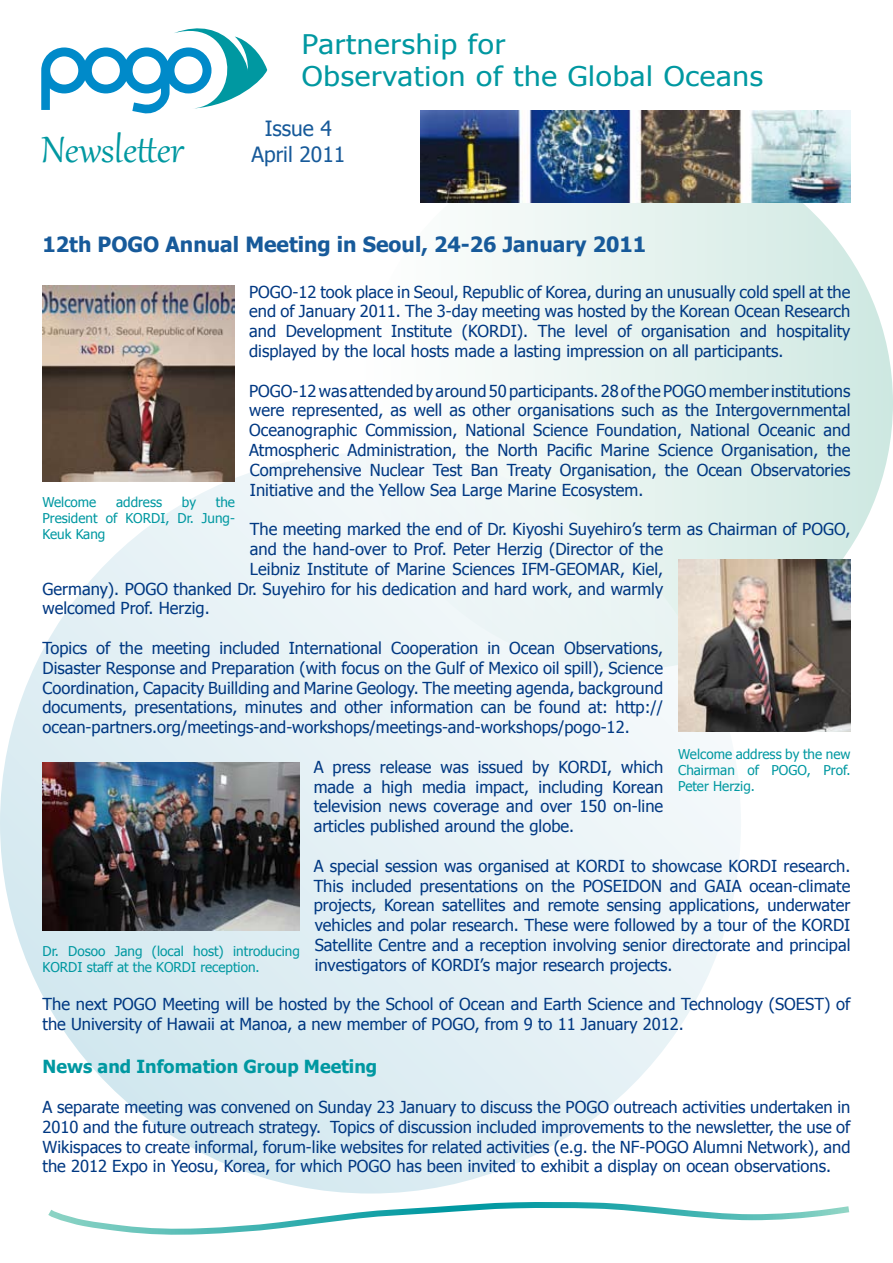
<style>
.page{position:relative;width:893px;height:1263px;background:#fff}
.page>*{position:absolute;margin:0;border:0;box-sizing:border-box;transform-origin:0 0}
.t1{font:45px "Gabriola";color:#0098a1}
.t2{font:27px/32.4px "Tahoma";letter-spacing:.025em;color:#0098a1;scale:1.1 1}
.t3{font:700 21px "Tahoma";color:#175a9a}
.t4{font:21px/25.2px "Tahoma";color:#175a9a;text-align:center}
.t5{font:700 18px "Tahoma";color:#0098a1}
.t6{font:16.5px/19.8px "Tahoma";color:#003882;text-align:justify}
.t7{font:13.5px/16.2px "Tahoma";color:#0098a1;text-align:justify}
</style>
<div class="page">
<div style="left:359px;top:136px;width:534px;height:534px;background:linear-gradient(to right,#fffefe,#cee8e1);border-radius:50%"></div>
<div style="left:0;top:452px;width:741px;height:741px;background:linear-gradient(to right,#d8eaf0,#f1f7f9);border-radius:50%"></div>
<svg style="left:48px;top:1202px;width:802px;height:33px"></svg>
<img style="left:421px;top:111px;width:429px;height:91px">
<svg style="left:41px;top:28px;width:226px;height:86px"></svg>
<img style="left:43px;top:762px;width:257px;height:169px">
<img style="left:679px;top:560px;width:171px;height:171px">
<img style="left:43px;top:286px;width:192px;height:196px">
<h2 class="t2" style="left:302px;top:27px;width:421px">Partnership for<br>Observation of the Global Oceans</h2>
<h1 class="t1" style="left:41px;top:120px;width:144px">Newsletter</h1>
<p class="t4" style="left:251px;top:115px;width:95px">Issue 4<br>April 2011</p>
<p class="t3" style="left:43px;top:230px;width:605px">12th POGO Annual Meeting in Seoul, 24-26 January 2011</p>
<p class="t6" style="left:249px;top:281px;width:603px">POGO-12 took place in Seoul, Republic of Korea, during an unusually cold spell at the end of January 2011. The 3-day meeting was hosted by the Korean Ocean Research and Development Institute (KORDI). The level of organisation and hospitality displayed by the local hosts made a lasting impression on all participants.</p>
<p class="t6" style="left:249px;top:380px;width:603px">POGO-12 was attended by around 50 participants. 28 of the POGO member institutions were represented, as well as other organisations such as the Intergovernmental Oceanographic Commission, National Science Foundation, National Oceanic and Atmospheric Administration, the North Pacific Marine Science Organisation, the Comprehensive Nuclear Test Ban Treaty Organisation, the Ocean Observatories Initiative and the Yellow Sea Large Marine Ecosystem.</p>
<p class="t6" style="left:250px;top:518px;width:602px">The meeting marked the end of Dr. Kiyoshi Suyehiro’s term as Chairman of POGO,</p>
<p class="t6" style="left:250px;top:538px;width:415px">and the hand-over to Prof. Peter Herzig (Director of the</p>
<p class="t6" style="left:250px;top:558px;width:415px">Leibniz Institute of Marine Sciences IFM-GEOMAR, Kiel,</p>
<p class="t6" style="left:43px;top:578px;width:622px">Germany). POGO thanked Dr. Suyehiro for his dedication and hard work, and warmly</p>
<p class="t6" style="left:43px;top:598px;width:169px">welcomed Prof. Herzig.</p>
<p class="t6" style="left:43px;top:637px;width:622px">Topics of the meeting included International Cooperation in Ocean Observations, Disaster Response and Preparation (with focus on the Gulf of Mexico oil spill), Science Coordination, Capacity Buillding and Marine Geology. The meeting agenda, background documents, presentations, minutes and other information can be found at: http:// ocean-partners.org/meetings-and-workshops/meetings-and-workshops/pogo-12.</p>
<p class="t6" style="left:314px;top:756px;width:351px">A press release was issued by KORDI, which made a high media impact, including Korean television news coverage and over 150 on-line articles published around the globe.</p>
<p class="t6" style="left:314px;top:855px;width:538px">A special session was organised at KORDI to showcase KORDI research.<br>This included presentations on the POSEIDON and GAIA ocean-climate projects, Korean satellites and remote sensing applications, underwater vehicles and polar research. These were followed by a tour of the KORDI Satellite Centre and a reception involving senior directorate and principal investigators of KORDI’s major research projects.</p>
<p class="t6" style="left:43px;top:994px;width:809px">The next POGO Meeting will be hosted by the School of Ocean and Earth Science and Technology (SOEST) of the University of Hawaii at Manoa, a new member of POGO, from 9 to 11 January 2012.</p>
<p class="t5" style="left:43px;top:1054px;width:336px">News and Infomation Group Meeting</p>
<p class="t6" style="left:43px;top:1096px;width:809px">A separate meeting was convened on Sunday 23 January to discuss the POGO outreach activities undertaken in 2010 and the future outreach strategy. Topics of discussion included improvements to the newsletter, the use of Wikispaces to create informal, forum-like websites for related activities (e.g. the NF-POGO Alumni Network), and the 2012 Expo in Yeosu, Korea, for which POGO has been invited to exhibit a display on ocean observations.</p>
<p class="t7" style="left:43px;top:493px;width:55px">Welcome</p>
<p class="t7" style="left:116px;top:493px;width:47px">address</p>
<p class="t7" style="left:182px;top:493px;width:16px">by</p>
<p class="t7" style="left:43px;top:493px;width:194px;text-indent:173px">the President of KORDI, Dr. Jung-Keuk Kang</p>
<p class="t7" style="left:678px;top:745px;width:174px">Welcome address by the new Chairman of POGO, Prof.<br>Peter Herzig.</p>
<p class="t7" style="left:43px;top:942px;width:259px">Dr. Dosoo Jang (local host) introducing<br>KORDI staff at the KORDI reception.</p>
</div>
